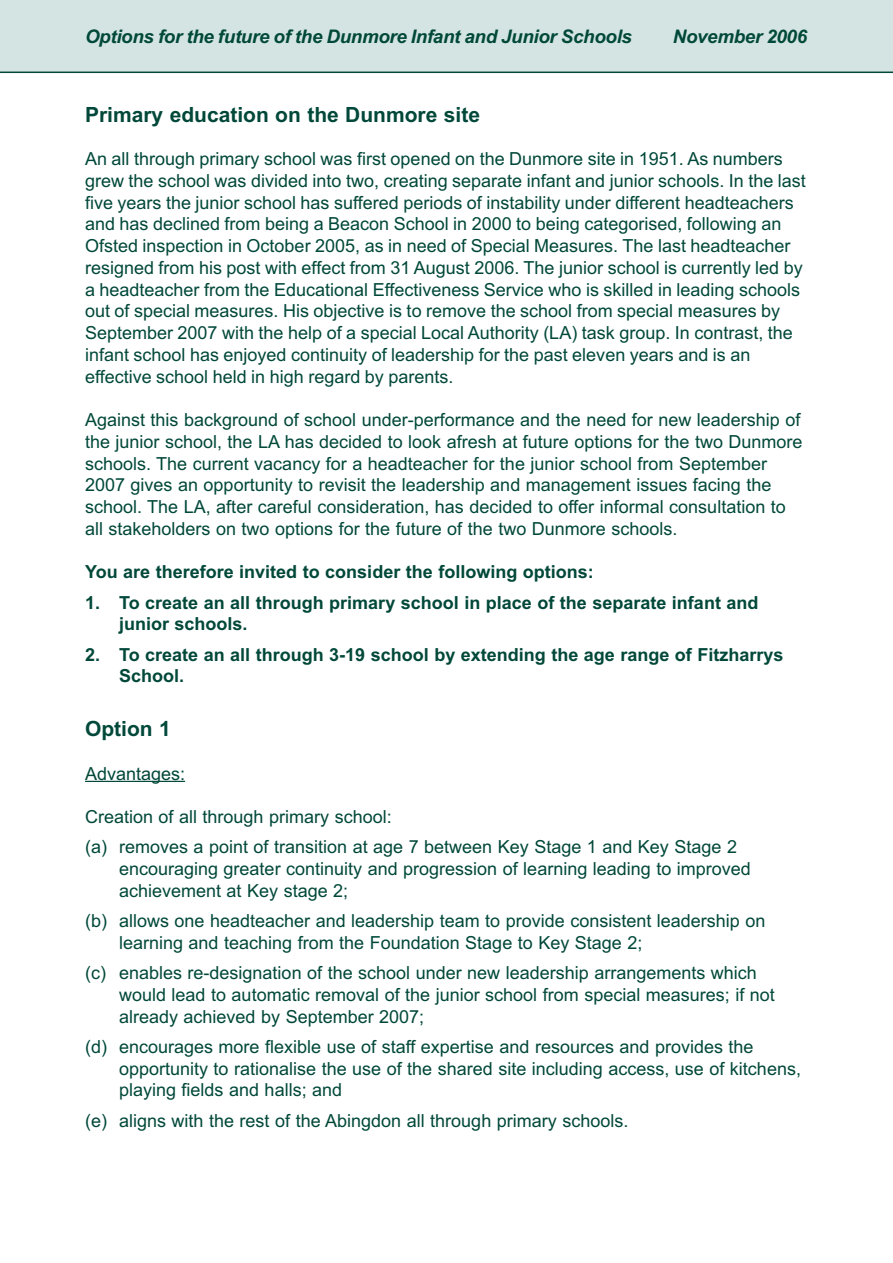
<style>
.page{position:relative;width:893px;height:1263px;background:#fff}
.page>*{position:absolute;margin:0;border:0;box-sizing:border-box;transform-origin:0 0}
.t1{font:700 21px "Arial";color:#004839}
.t2{font:italic 700 18.75px "Arial";letter-spacing:-.015em;color:#004839}
.t3{font:18px/21.8px "Arial";color:#004839}
.t4{font:700 18px/21.8px "Arial";color:#004839}
</style>
<div class="page">
<div style="left:0;top:0;width:893px;height:72px;background:#d3e4e2"></div>
<hr style="left:0;top:72px;width:893px;height:1px;background:#004839">
<hr style="left:85px;top:781px;width:100px;height:1px;background:#004839">
<p class="t2" style="left:85px;top:26px;width:548px">Options for the future of the Dunmore Infant and Junior Schools</p>
<p class="t2" style="left:673px;top:26px;width:136px">November 2006</p>
<p class="t1" style="left:85px;top:102px;width:397px">Primary education on the Dunmore site</p>
<p class="t3" style="left:85px;top:148px;width:722px">An all through primary school was first opened on the Dunmore site in 1951. As numbers grew the school was divided into two, creating separate infant and junior schools. In the last five years the junior school has suffered periods of instability under different headteachers and has declined from being a Beacon School in 2000 to being categorised, following an Ofsted inspection in October 2005, as in need of Special Measures. The last headteacher resigned from his post with effect from 31 August 2006. The junior school is currently led by a headteacher from the Educational Effectiveness Service who is skilled in leading schools out of special measures. His objective is to remove the school from special measures by September 2007 with the help of a special Local Authority (LA) task group. In contrast, the infant school has enjoyed continuity of leadership for the past eleven years and is an effective school held in high regard by parents.</p>
<p class="t3" style="left:85px;top:409px;width:719px">Against this background of school under-performance and the need for new leadership of the junior school, the LA has decided to look afresh at future options for the two Dunmore schools. The current vacancy for a headteacher for the junior school from September 2007 gives an opportunity to revisit the leadership and management issues facing the school. The LA, after careful consideration, has decided to offer informal consultation to all stakeholders on two options for the future of the two Dunmore schools.</p>
<p class="t4" style="left:85px;top:561px;width:510px">You are therefore invited to consider the following options:</p>
<p class="t4" style="left:119px;top:592px;width:641px;text-indent:-34px">1. To create an all through primary school in place of the separate infant and junior schools.</p>
<p class="t4" style="left:119px;top:644px;width:666px;text-indent:-34px">2. To create an all through 3-19 school by extending the age range of Fitzharrys<br>School.</p>
<p class="t1" style="left:85px;top:716px;width:87px">Option 1</p>
<p class="t3" style="left:85px;top:762px;width:102px">Advantages:</p>
<p class="t3" style="left:85px;top:802px;width:653px;line-height:30.3px">Creation of all through primary school:<br>(a) removes a point of transition at age 7 between Key Stage 1 and Key Stage 2</p>
<p class="t3" style="left:119px;top:858px;width:633px">encouraging greater continuity and progression of learning leading to improved achievement at Key stage 2;</p>
<p class="t3" style="left:119px;top:910px;width:648px;text-indent:-34px">(b) allows one headteacher and leadership team to provide consistent leadership on learning and teaching from the Foundation Stage to Key Stage 2;</p>
<p class="t3" style="left:119px;top:962px;width:657px;text-indent:-34px">(c) enables re-designation of the school under new leadership arrangements which would lead to automatic removal of the junior school from special measures; if not already achieved by September 2007;</p>
<p class="t3" style="left:119px;top:1036px;width:683px;text-indent:-34px">(d) encourages more flexible use of staff expertise and resources and provides the opportunity to rationalise the use of the shared site including access, use of kitchens, playing fields and halls; and</p>
<p class="t3" style="left:85px;top:1109px;width:545px">(e) aligns with the rest of the Abingdon all through primary schools.</p>
</div>
